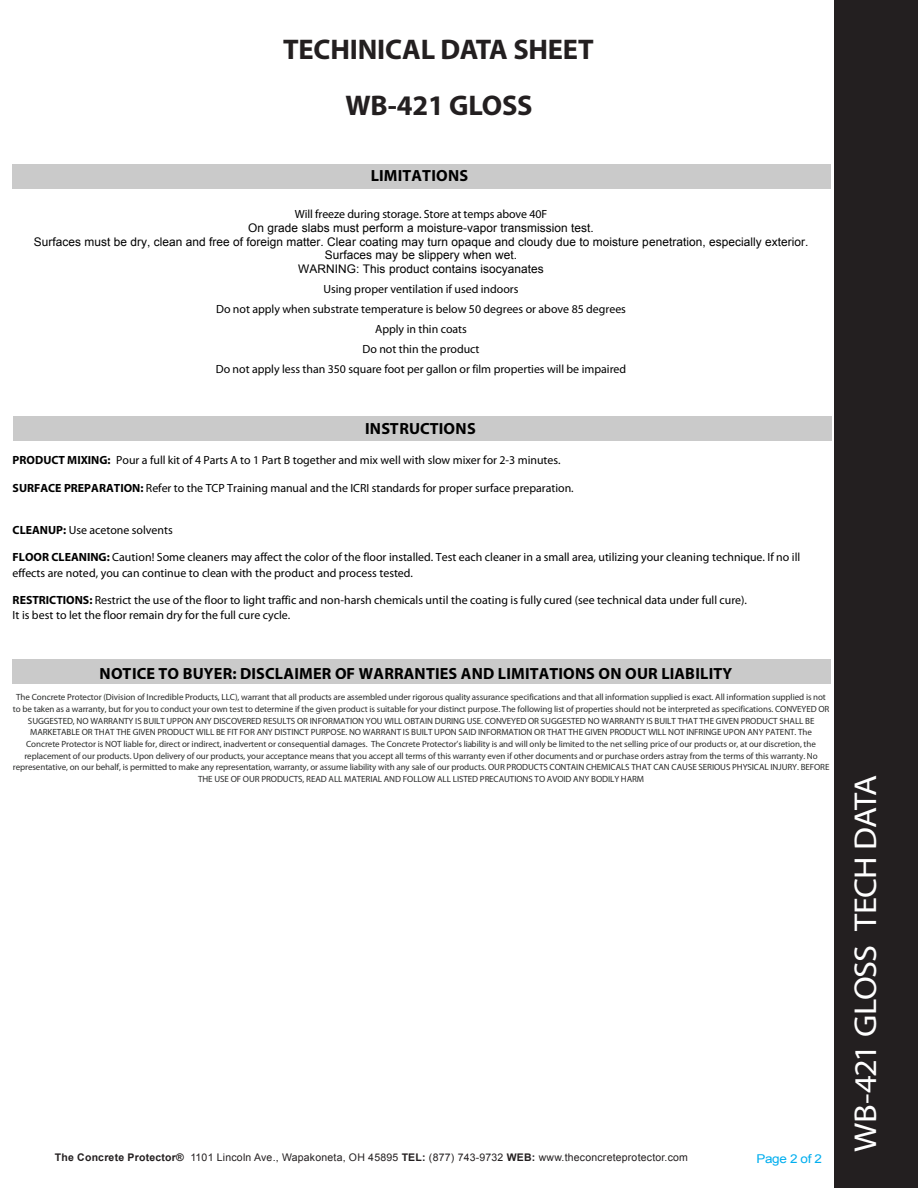
<style>
.page{position:relative;width:918px;height:1188px;background:#fff}
.page>*{position:absolute;margin:0;border:0;box-sizing:border-box;transform-origin:0 0}
.t1{font:32.7px "Myriad Pro";letter-spacing:.005em;color:#fff}
.t2{font:31.8px "Myriad Pro";letter-spacing:-.025em;color:#fff;scale:1.09 1}
.t3{font:700 28.5px "Myriad Pro";letter-spacing:-.005em;color:#231f20}
.t4{font:700 16.2px "Myriad Pro";letter-spacing:.005em;color:#000}
.t5{font:12.15px "Arial";letter-spacing:-.025em;color:#00aeef;scale:1.11 1}
.t6{font:11.85px/20.1px "Myriad Pro";color:#000}
.t7{font:11.85px/13.8px "Arial";letter-spacing:.005em;color:#000;text-align:center}
.t8{font:10.5px "Arial";letter-spacing:.02em;color:#231f20}
.t9{font:9px/11.7px "Myriad Pro";letter-spacing:-.01em;color:#2c2d2c;text-align:center}
.s1{font-family:"Myriad Pro"}
.s2{font-weight:700}
</style>
<div class="page">
<div style="left:12px;top:660px;width:819px;height:24px;background:#cacaca"></div>
<div style="left:13px;top:416px;width:819px;height:25px;background:#cacaca"></div>
<div style="left:13px;top:164px;width:818px;height:24px;background:#cacaca"></div>
<div style="left:835px;top:0;width:83px;height:1188px;background:#231f20"></div>
<p class="t3" style="left:283px;top:30px;width:312px">TECHINICAL DATA SHEET</p>
<p class="t3" style="left:345px;top:87px;width:189px">WB-421 GLOSS</p>
<p class="t4" style="left:371px;top:165px;width:99px">LIMITATIONS</p>
<p class="t7" style="left:34px;top:207px;width:776px"><span class="s1">Will freeze during storage. Store at temps above 40F<br></span>On grade slabs must perform a moisture-vapor transmission test.<br>Surfaces must be dry, clean and free of foreign matter. Clear coating may turn opaque and cloudy due to moisture penetration, especially exterior.<br>Surfaces may be slippery when wet.<br>WARNING: This product contains isocyanates</p>
<p class="t6" style="left:216px;top:279px;width:412px;text-align:center">Using proper ventilation if used indoors<br>Do not apply when substrate temperature is below 50 degrees or above 85 degrees Apply in thin coats<br>Do not thin the product<br>Do not apply less than 350 square foot per gallon or film properties will be impaired</p>
<p class="t4" style="left:365px;top:418px;width:112px">INSTRUCTIONS</p>
<p class="t6" style="left:13px;top:450px;width:549px"><span class="s2">PRODUCT MIXING:</span> Pour a full kit of 4 Parts A to 1 Part B together and mix well with slow mixer for 2-3 minutes.</p>
<p class="t6" style="left:13px;top:479px;width:563px"><span class="s2">SURFACE PREPARATION:</span> Refer to the TCP Training manual and the ICRI standards for proper surface preparation.</p>
<p class="t6" style="left:13px;top:520px;width:162px"><span class="s2">CLEANUP:</span> Use acetone solvents</p>
<p class="t6" style="left:13px;top:550px;width:789px;line-height:15.5px"><span class="s2">FLOOR CLEANING:</span> Caution! Some cleaners may affect the color of the floor installed. Test each cleaner in a small area, utilizing your cleaning technique. If no ill effects are noted, you can continue to clean with the product and process tested.</p>
<p class="t6" style="left:13px;top:592px;width:736px;line-height:15.5px"><span class="s2">RESTRICTIONS:</span> Restrict the use of the floor to light traffic and non-harsh chemicals until the coating is fully cured (see technical data under full cure).<br>It is best to let the floor remain dry for the full cure cycle.</p>
<p class="t4" style="left:100px;top:663px;width:634px">NOTICE TO BUYER: DISCLAIMER OF WARRANTIES AND LIMITATIONS ON OUR LIABILITY</p>
<p class="t9" style="left:13px;top:692px;width:818px">The Concrete Protector (Division of Incredible Products, LLC), warrant that all products are assembled under rigorous quality assurance specifications and that all information supplied is exact. All information supplied is not to be taken as a warranty, but for you to conduct your own test to determine if the given product is suitable for your distinct purpose. The following list of properties should not be interpreted as specifications. CONVEYED OR SUGGESTED, NO WARRANTY IS BUILT UPPON ANY DISCOVERED RESULTS OR INFORMATION YOU WILL OBTAIN DURING USE. CONVEYED OR SUGGESTED NO WARRANTY IS BUILT THAT THE GIVEN PRODUCT SHALL BE MARKETABLE OR THAT THE GIVEN PRODUCT WILL BE FIT FOR ANY DISTINCT PURPOSE. NO WARRANT IS BUILT UPON SAID INFORMATION OR THAT THE GIVEN PRODUCT WILL NOT INFRINGE UPON ANY PATENT. The Concrete Protector is NOT liable for, direct or indirect, inadvertent or consequential damages. The Concrete Protector’s liability is and will only be limited to the net selling price of our products or, at our discretion, the replacement of our products. Upon delivery of our products, your acceptance means that you accept all terms of this warranty even if other documents and or purchase orders astray from the terms of this warranty. No representative, on our behalf, is permitted to make any representation, warranty, or assume liability with any sale of our products. OUR PRODUCTS CONTAIN CHEMICALS THAT CAN CAUSE SERIOUS PHYSICAL INJURY. BEFORE THE USE OF OUR PRODUCTS, READ ALL MATERIAL AND FOLLOW ALL LISTED PRECAUTIONS TO AVOID ANY BODILY HARM</p>
<p class="t8" style="left:55px;top:1150px;width:635px"><span class="s2">The Concrete Protector®</span> 1101 Lincoln Ave., Wapakoneta, OH 45895 <span class="s2">TEL:</span> (877) 743-9732 <span class="s2">WEB:</span> www.theconcreteprotector.com</p>
<p class="t5" style="left:756px;top:1151px;width:61px">Page 2 of 2</p>
<p class="t2" style="left:848px;top:1152px;width:347px;rotate:-90deg">WB-421 GLOSS TECH DATA</p>
<p class="t2" style="left:843px;top:1152px;width:199px;rotate:-90deg">SLV P90 PART A</p>
<p class="t1" style="left:850px;top:1179px;width:176px;rotate:-90deg">B 421 GLOSS</p>
</div>
